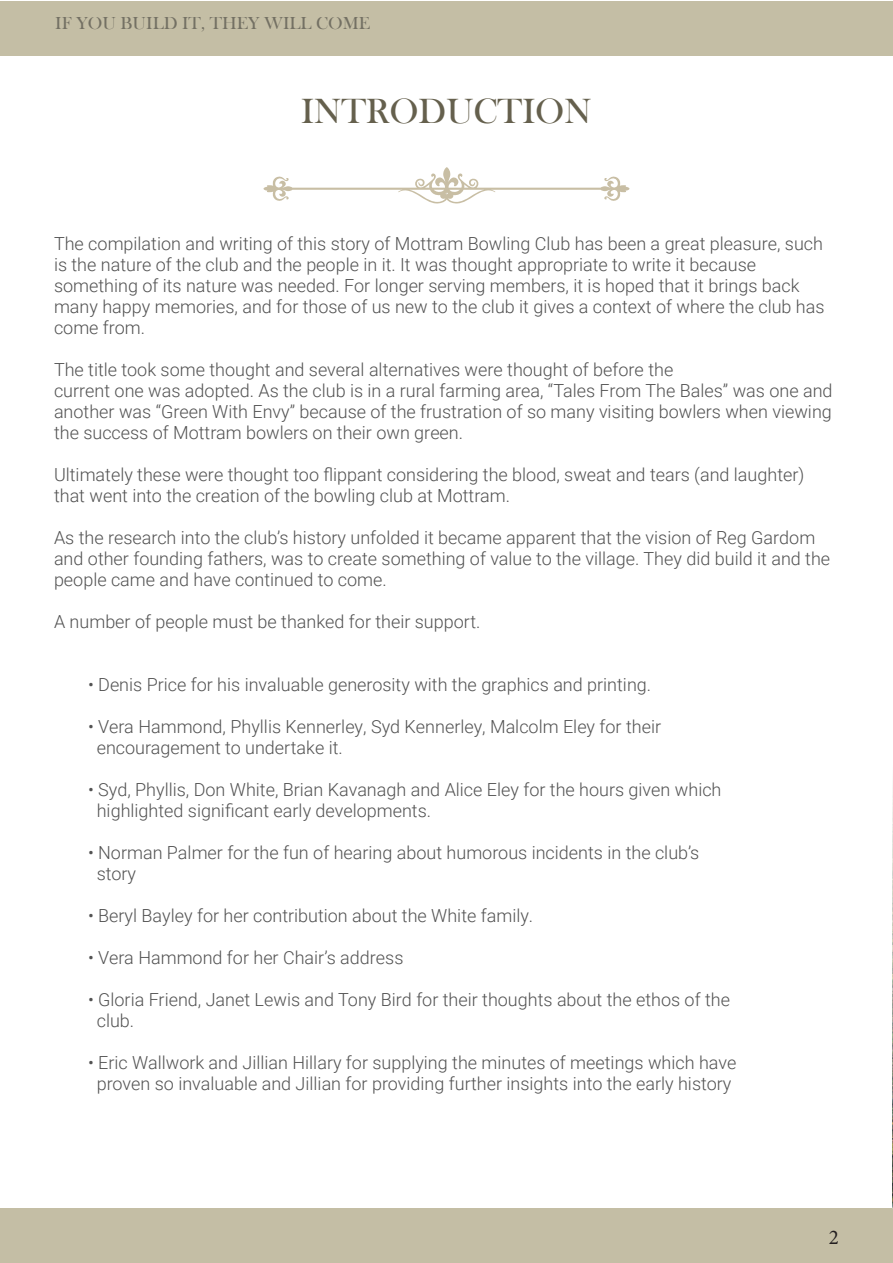
<style>
.page{position:relative;width:893px;height:1263px;background:#fff}
.page>*{position:absolute;margin:0;border:0;box-sizing:border-box;transform-origin:0 0}
.t1{font:36px "Bask Old Face";color:#65604d}
.t2{font:21px "Minion Pro";color:#231f20}
.t3{font:300 18px/21px "Roboto";color:#525252}
.t4{font:18px "Bask Old Face";color:#1e1e1e}
</style>
<div class="page">
<div style="left:1px;top:1209px;width:892px;height:54px;background:#c4bea5"></div>
<div style="left:1px;top:1px;width:892px;height:54px;background:#c4bea5"></div>
<svg style="left:264px;top:167px;width:365px;height:36px"></svg>
<img style="left:892px;top:787px;width:1px;height:422px">
<p class="t4" style="left:55px;top:14px;width:316px">IF YOU BUILD IT, THEY WILL COME</p>
<p class="t1" style="left:301px;top:91px;width:292px">INTRODUCTION</p>
<p class="t3" style="left:54px;top:232px;width:771px">The compilation and writing of this story of Mottram Bowling Club has been a great pleasure, such is the nature of the club and the people in it. It was thought appropriate to write it because</p>
<p class="t3" style="left:54px;top:274px;width:772px">something of its nature was needed. For longer serving members, it is hoped that it brings back many happy memories, and for those of us new to the club it gives a context of where the club has come from.</p>
<p class="t3" style="left:54px;top:358px;width:621px">The title took some thought and several alternatives were thought of before the</p>
<p class="t3" style="left:54px;top:379px;width:780px;text-align:justify">current one was adopted. As the club is in a rural farming area, “Tales From The Bales” was one and another was “Green With Envy” because of the frustration of so many visiting bowlers when viewing the success of Mottram bowlers on their own green.</p>
<p class="t3" style="left:54px;top:463px;width:752px">Ultimately these were thought too flippant considering the blood, sweat and tears (and laughter) that went into the creation of the bowling club at Mottram.</p>
<p class="t3" style="left:54px;top:526px;width:778px">As the research into the club’s history unfolded it became apparent that the vision of Reg Gardom and other founding fathers, was to create something of value to the village. They did build it and the people came and have continued to come.</p>
<p class="t3" style="left:54px;top:610px;width:428px">A number of people must be thanked for their support.</p>
<p class="t3" style="left:88px;top:673px;width:565px">• Denis Price for his invaluable generosity with the graphics and printing.</p>
<p class="t3" style="left:88px;top:715px;width:575px">• Vera Hammond, Phyllis Kennerley, Syd Kennerley, Malcolm Eley for their</p>
<p class="t3" style="left:97px;top:736px;width:248px">encouragement to undertake it.</p>
<p class="t3" style="left:88px;top:778px;width:635px">• Syd, Phyllis, Don White, Brian Kavanagh and Alice Eley for the hours given which</p>
<p class="t3" style="left:97px;top:799px;width:336px">highlighted significant early developments.</p>
<p class="t3" style="left:88px;top:841px;width:613px">• Norman Palmer for the fun of hearing about humorous incidents in the club’s</p>
<p class="t3" style="left:97px;top:862px;width:41px">story</p>
<p class="t3" style="left:88px;top:904px;width:447px">• Beryl Bayley for her contribution about the White family.</p>
<p class="t3" style="left:88px;top:946px;width:317px">• Vera Hammond for her Chair’s address</p>
<p class="t3" style="left:88px;top:988px;width:643px">• Gloria Friend, Janet Lewis and Tony Bird for their thoughts about the ethos of the</p>
<p class="t3" style="left:97px;top:1009px;width:39px">club.</p>
<p class="t3" style="left:88px;top:1051px;width:650px">• Eric Wallwork and Jillian Hillary for supplying the minutes of meetings which have</p>
<p class="t3" style="left:97px;top:1072px;width:636px">proven so invaluable and Jillian for providing further insights into the early history</p>
<p class="t2" style="left:829px;top:1223px;width:12px">2</p>
</div>
